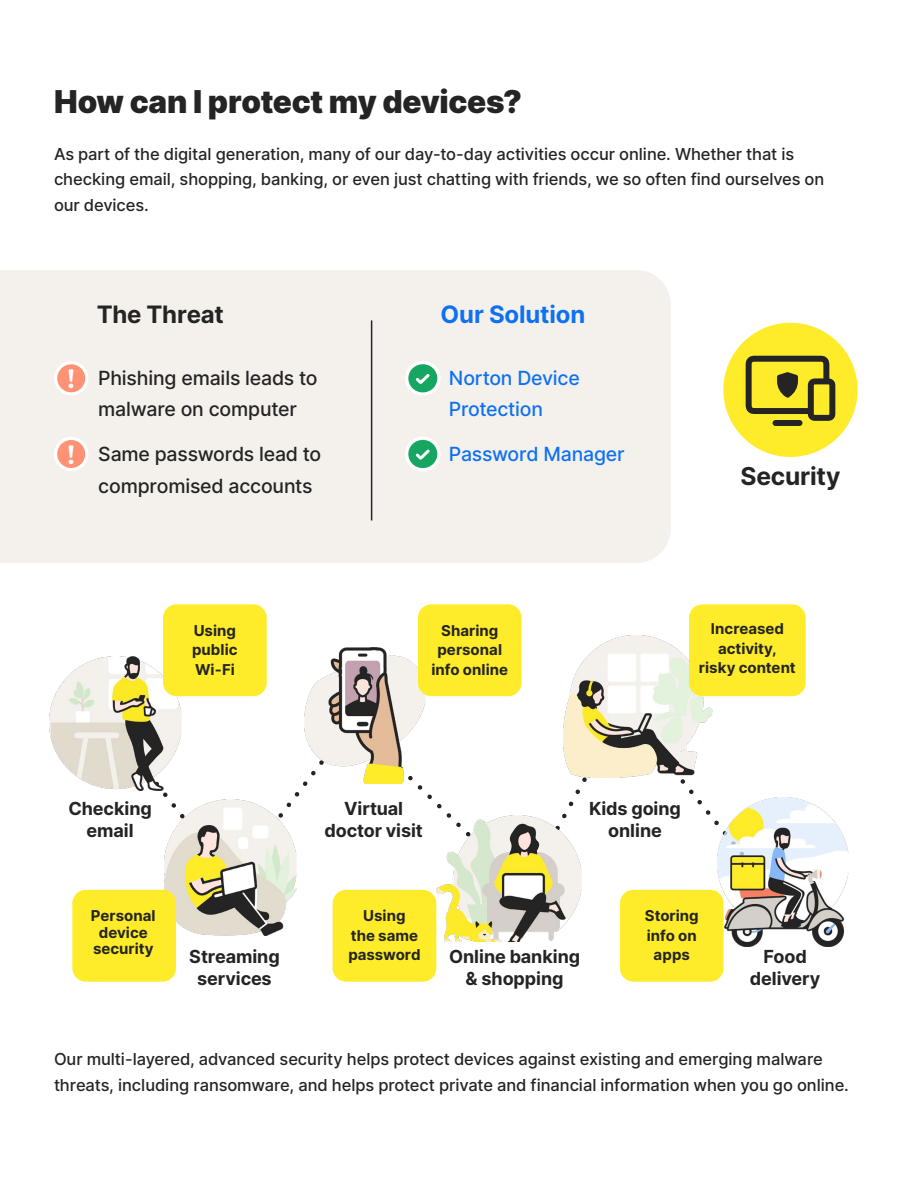
<style>
.page{position:relative;width:918px;height:1188px;background:#fff}
.page>*{position:absolute;margin:0;border:0;box-sizing:border-box;transform-origin:0 0}
.Headline_21{font:900 31.5px "Inter";letter-spacing:-.01em;color:#242424}
.t1{font:700 26.4px "Gotham Rounded";color:#fff}
.Headline_21-2{font:700 24.6px "Inter";letter-spacing:-.01em;color:#242424}
.Headline_21-3{font:700 24px "Inter";letter-spacing:-.005em;color:#0f71f0}
.Headline_21-4{font:700 24px "Inter";letter-spacing:-.01em;color:#242424}
.Headline_21-5{font:500 19.5px/31.5px "Inter";letter-spacing:-.01em;color:#242424}
.Headline_21-6{font:500 19.5px/31.5px "Inter";letter-spacing:-.01em;color:#0f71f0}
.Headline_21-7{font:700 18px/22.5px "Inter";letter-spacing:-.005em;color:#242424;text-align:center}
.Headline_21-8{font:500 16.5px/25.5px "Inter";letter-spacing:-.005em;color:#242424}
.Headline_21-9{font:700 15px/19.5px "Inter";color:#242424;text-align:center}
</style>
<div class="page">
<div style="left:0;top:270px;width:671px;height:293px;background:#f4f1ed"></div>
<svg style="left:106px;top:711px;width:611px;height:180px"></svg>
<hr style="left:371px;top:320px;width:1px;height:200px;background:#242424">
<svg style="left:405px;top:361px;width:36px;height:35px"></svg>
<svg style="left:405px;top:437px;width:36px;height:34px"></svg>
<div style="left:723px;top:323px;width:135px;height:134px;background:#feeb29;border-radius:50%"></div>
<svg style="left:746px;top:356px;width:89px;height:65px"></svg>
<div style="left:773px;top:420px;width:29px;height:6px;background:#242424;border-radius:3px"></div>
<img style="left:50px;top:656px;width:131px;height:134px">
<img style="left:165px;top:800px;width:132px;height:136px">
<img style="left:305px;top:648px;width:120px;height:135px">
<img style="left:564px;top:635px;width:149px;height:142px">
<img style="left:717px;top:798px;width:132px;height:149px">
<img style="left:436px;top:815px;width:146px;height:127px">
<div style="left:163px;top:604px;width:104px;height:92px;background:#feeb29;border-radius:14px"></div>
<div style="left:418px;top:604px;width:104px;height:92px;background:#feeb29;border-radius:14px"></div>
<div style="left:689px;top:604px;width:117px;height:92px;background:#feeb29;border-radius:14px"></div>
<div style="left:72px;top:890px;width:104px;height:92px;background:#feeb29;border-radius:14px"></div>
<div style="left:333px;top:890px;width:103px;height:92px;background:#feeb29;border-radius:14px"></div>
<div style="left:620px;top:890px;width:104px;height:92px;background:#feeb29;border-radius:14px"></div>
<svg style="left:54px;top:361px;width:36px;height:35px"></svg>
<svg style="left:54px;top:437px;width:36px;height:34px"></svg>
<p class="Headline_21" style="left:54px;top:78px;width:470px">How can I protect my devices?</p>
<p class="Headline_21-8" style="left:54px;top:140px;width:772px">As part of the digital generation, many of our day-to-day activities occur online. Whether that is checking email, shopping, banking, or even just chatting with friends, we so often find ourselves on our devices.</p>
<p class="t1" style="left:67px;top:359px;width:10px">!</p>
<p class="t1" style="left:67px;top:435px;width:10px">!</p>
<p class="Headline_21-4" style="left:97px;top:296px;width:128px">The Threat</p>
<p class="Headline_21-3" style="left:441px;top:296px;width:146px">Our Solution</p>
<p class="Headline_21-5" style="left:98px;top:361px;width:221px">Phishing emails leads to malware on computer</p>
<p class="Headline_21-5" style="left:98px;top:438px;width:225px">Same passwords lead to compromised accounts</p>
<p class="Headline_21-6" style="left:449px;top:361px;width:132px">Norton Device<br>Protection</p>
<p class="Headline_21-6" style="left:449px;top:438px;width:177px">Password Manager</p>
<p class="Headline_21-2" style="left:740px;top:458px;width:102px">Security</p>
<p class="Headline_21-9" style="left:192px;top:620px;width:47px;text-align:justify">Using public Wi-Fi</p>
<p class="Headline_21-9" style="left:431px;top:620px;width:78px">Sharing personal info online</p>
<p class="Headline_21-9" style="left:699px;top:618px;width:98px">Increased activity, risky content</p>
<p class="Headline_21-7" style="left:68px;top:796px;width:85px">Checking email</p>
<p class="Headline_21-7" style="left:325px;top:796px;width:100px">Virtual doctor visit</p>
<p class="Headline_21-7" style="left:589px;top:796px;width:93px">Kids going online</p>
<p class="Headline_21-9" style="left:91px;top:907px;width:66px;line-height:16.5px">Personal device security</p>
<p class="Headline_21-9" style="left:348px;top:905px;width:74px">Using<br>the same password</p>
<p class="Headline_21-9" style="left:645px;top:905px;width:56px">Storing info on apps</p>
<p class="Headline_21-7" style="left:189px;top:944px;width:92px">Streaming services</p>
<p class="Headline_21-7" style="left:449px;top:944px;width:133px">Online banking &amp; shopping</p>
<p class="Headline_21-7" style="left:750px;top:944px;width:72px">Food delivery</p>
<p class="Headline_21-8" style="left:54px;top:1046px;width:796px">Our multi-layered, advanced security helps protect devices against existing and emerging malware threats, including ransomware, and helps protect private and financial information when you go online.</p>
</div>
